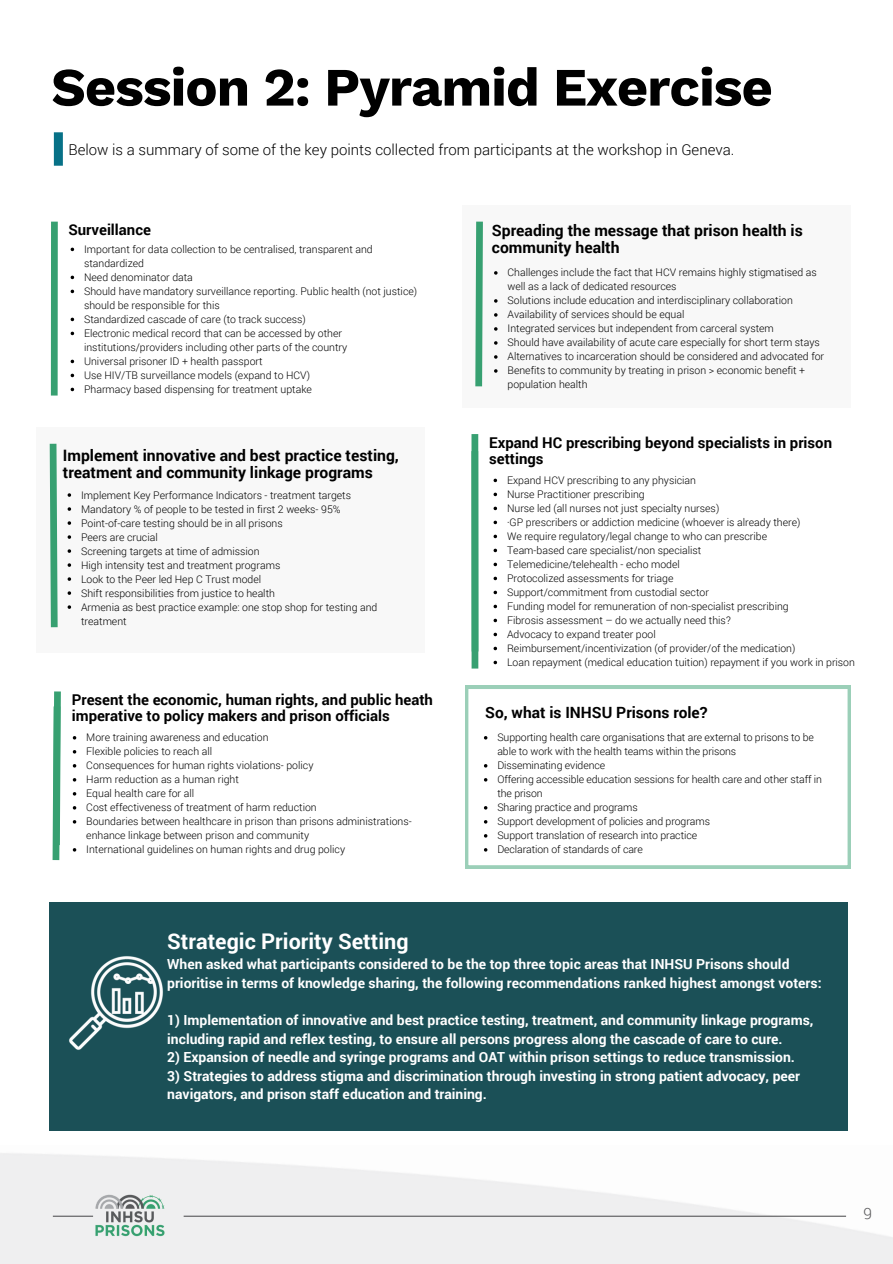
<style>
.page{position:relative;width:893px;height:1264px;background:#fff}
.page>*{position:absolute;margin:0;border:0;box-sizing:border-box;transform-origin:0 0}
.t1{font:700 54px "Work Sans";letter-spacing:-.02em;color:#000}
.t2{font:700 21.6px "Roboto";color:#fff}
.t3{font:700 15.75px/16.8px "Roboto";color:#000}
.t4{font:700 15.45px "Roboto";color:#000}
.t5{font:300 15.45px "Roboto";color:#58585a}
.t6{font:300 15px "Roboto";color:#000}
.t7{font:700 14.85px/15.9px "Roboto";color:#000}
.t8{font:700 13.95px/18.6px "Roboto";color:#fff}
.t9{font:300 10.5px/14px "Roboto";color:#000}
</style>
<div class="page">
<hr style="left:184px;top:1215px;width:662px;height:1px;background:#58585a">
<hr style="left:53px;top:1215px;width:40px;height:1px;background:#58585a">
<div style="left:51px;top:222px;width:7px;height:173px;background:#37a071"></div>
<svg style="left:465px;top:685px;width:385px;height:183px"></svg>
<div style="left:462px;top:205px;width:388px;height:203px;background:#f8f8f8"></div>
<svg style="left:475px;top:221px;width:8px;height:166px"></svg>
<svg style="left:494px;top:271px;width:3px;height:4px"></svg>
<svg style="left:494px;top:299px;width:3px;height:4px"></svg>
<svg style="left:494px;top:313px;width:3px;height:4px"></svg>
<svg style="left:494px;top:327px;width:3px;height:4px"></svg>
<svg style="left:494px;top:341px;width:3px;height:4px"></svg>
<svg style="left:494px;top:355px;width:3px;height:4px"></svg>
<svg style="left:494px;top:369px;width:3px;height:4px"></svg>
<div style="left:36px;top:427px;width:388px;height:226px;background:#f8f8f8"></div>
<svg style="left:49px;top:443px;width:9px;height:185px"></svg>
<svg style="left:68px;top:493px;width:3px;height:4px"></svg>
<svg style="left:68px;top:507px;width:3px;height:4px"></svg>
<svg style="left:68px;top:521px;width:3px;height:4px"></svg>
<svg style="left:68px;top:535px;width:3px;height:4px"></svg>
<svg style="left:68px;top:549px;width:3px;height:4px"></svg>
<svg style="left:68px;top:563px;width:3px;height:4px"></svg>
<svg style="left:68px;top:577px;width:3px;height:4px"></svg>
<svg style="left:68px;top:591px;width:3px;height:4px"></svg>
<svg style="left:68px;top:605px;width:3px;height:4px"></svg>
<svg style="left:493px;top:478px;width:4px;height:4px"></svg>
<svg style="left:493px;top:492px;width:4px;height:4px"></svg>
<svg style="left:493px;top:506px;width:4px;height:4px"></svg>
<svg style="left:493px;top:520px;width:4px;height:4px"></svg>
<svg style="left:493px;top:534px;width:4px;height:4px"></svg>
<svg style="left:493px;top:548px;width:4px;height:4px"></svg>
<svg style="left:493px;top:562px;width:4px;height:4px"></svg>
<svg style="left:493px;top:576px;width:4px;height:4px"></svg>
<svg style="left:493px;top:590px;width:4px;height:4px"></svg>
<svg style="left:493px;top:604px;width:4px;height:4px"></svg>
<svg style="left:493px;top:618px;width:4px;height:4px"></svg>
<svg style="left:493px;top:632px;width:4px;height:4px"></svg>
<svg style="left:493px;top:646px;width:4px;height:4px"></svg>
<svg style="left:493px;top:660px;width:4px;height:4px"></svg>
<div style="left:471px;top:434px;width:7px;height:217px;background:#37a071"></div>
<div style="left:50px;top:902px;width:797px;height:228px;background:#1b5057"></div>
<img style="left:69px;top:956px;width:94px;height:94px">
<div style="left:471px;top:451px;width:7px;height:217px;background:#37a071"></div>
<svg style="left:52px;top:691px;width:9px;height:170px;background:#61b38e"></svg>
<div style="left:54px;top:132px;width:9px;height:34px;background:#077187"></div>
<img style="left:92px;top:1190px;width:76px;height:49px">
<h3 class="t1" style="left:51px;top:55px;width:723px">Session 2: Pyramid Exercise</h3>
<p class="t6" style="left:68px;top:139px;width:667px">Below is a summary of some of the key points collected from participants at the workshop in Geneva.</p>
<p class="t7" style="left:68px;top:221px;width:84px">Surveillance</p>
<h2 class="t9" style="left:84px;top:242px;width:290px">Important for data collection to be centralised, transparent and standardized</h2>
<p class="t9" style="left:84px;top:270px;width:110px">Need denominator data</p>
<p class="t9" style="left:84px;top:284px;width:334px">Should have mandatory surveillance reporting. Public health (not justice) should be responsible for this</p>
<p class="t9" style="left:84px;top:312px;width:223px">Standardized cascade of care (to track success)</p>
<p class="t9" style="left:84px;top:326px;width:265px">Electronic medical record that can be accessed by other institutions/providers including other parts of the country</p>
<p class="t9" style="left:84px;top:354px;width:180px">Universal prisoner ID + health passport</p>
<p class="t9" style="left:84px;top:368px;width:227px">Use HIV/TB surveillance models (expand to HCV)</p>
<p class="t9" style="left:84px;top:382px;width:229px">Pharmacy based dispensing for treatment uptake</p>
<p class="t3" style="left:63px;top:446px;width:337px">Implement innovative and best practice testing, treatment and community linkage programs</p>
<p class="t9" style="left:81px;top:487px;width:271px">Implement Key Performance Indicators - treatment targets</p>
<p class="t9" style="left:81px;top:501px;width:261px">Mandatory % of people to be tested in first 2 weeks- 95%</p>
<p class="t9" style="left:81px;top:515px;width:203px">Point-of-care testing should be in all prisons</p>
<p class="t9" style="left:81px;top:529px;width:78px">Peers are crucial</p>
<p class="t9" style="left:81px;top:543px;width:180px">Screening targets at time of admission</p>
<p class="t9" style="left:81px;top:557px;width:201px">High intensity test and treatment programs</p>
<p class="t9" style="left:81px;top:571px;width:182px">Look to the Peer led Hep C Trust model</p>
<p class="t9" style="left:81px;top:585px;width:195px">Shift responsibilities from justice to health</p>
<p class="t9" style="left:81px;top:599px;width:298px">Armenia as best practice example: one stop shop for testing and treatment</p>
<p class="t7" style="left:72px;top:691px;width:362px">Present the economic, human rights, and public heath imperative to policy makers and prison officials</p>
<p class="t9" style="left:86px;top:730px;width:184px">More training awareness and education</p>
<h2 class="t9" style="left:86px;top:744px;width:127px">Flexible policies to reach all</h2>
<p class="t9" style="left:86px;top:758px;width:229px">Consequences for human rights violations- policy</p>
<p class="t9" style="left:86px;top:772px;width:154px">Harm reduction as a human right</p>
<p class="t9" style="left:86px;top:786px;width:109px">Equal health care for all</p>
<p class="t9" style="left:86px;top:800px;width:232px">Cost effectiveness of treatment of harm reduction</p>
<p class="t9" style="left:86px;top:814px;width:327px">Boundaries between healthcare in prison than prisons administrations&shy;enhance linkage between prison and community</p>
<p class="t9" style="left:86px;top:842px;width:260px">International guidelines on human rights and drug policy</p>
<p class="t3" style="left:492px;top:221px;width:312px">Spreading the message that prison health is community health</p>
<p class="t9" style="left:507px;top:265px;width:311px">Challenges include the fact that HCV remains highly stigmatised as well as a lack of dedicated resources</p>
<h2 class="t9" style="left:507px;top:293px;width:287px">Solutions include education and interdisciplinary collaboration</h2>
<h2 class="t9" style="left:507px;top:307px;width:178px">Availability of services should be equal</h2>
<p class="t9" style="left:507px;top:321px;width:268px">Integrated services but independent from carceral system</p>
<p class="t9" style="left:507px;top:335px;width:314px">Should have availability of acute care especially for short term stays</p>
<p class="t9" style="left:507px;top:349px;width:318px">Alternatives to incarceration should be considered and advocated for</p>
<p class="t9" style="left:507px;top:363px;width:299px">Benefits to community by treating in prison &gt; economic benefit + population health</p>
<p class="t7" style="left:489px;top:434px;width:344px">Expand HC prescribing beyond specialists in prison settings</p>
<h2 class="t9" style="left:507px;top:473px;width:190px">Expand HCV prescribing to any physician</h2>
<h2 class="t9" style="left:507px;top:487px;width:139px">Nurse Practitioner prescribing</h2>
<p class="t9" style="left:507px;top:501px;width:214px">Nurse led (all nurses not just specialty nurses)</p>
<p class="t9" style="left:507px;top:515px;width:295px">·GP prescribers or addiction medicine (whoever is already there)</p>
<p class="t9" style="left:507px;top:529px;width:261px">We require regulatory/legal change to who can prescribe</p>
<p class="t9" style="left:507px;top:543px;width:196px">Team-based care specialist/non specialist</p>
<p class="t9" style="left:507px;top:557px;width:174px">Telemedicine/telehealth - echo model</p>
<p class="t9" style="left:507px;top:571px;width:168px">Protocolized assessments for triage</p>
<p class="t9" style="left:507px;top:585px;width:203px">Support/commitment from custodial sector</p>
<p class="t9" style="left:507px;top:599px;width:283px">Funding model for remuneration of non-specialist prescribing</p>
<p class="t9" style="left:507px;top:613px;width:225px">Fibrosis assessment – do we actually need this?</p>
<p class="t9" style="left:507px;top:627px;width:150px">Advocacy to expand treater pool</p>
<p class="t9" style="left:507px;top:641px;width:290px">Reimbursement/incentivization (of provider/of the medication)</p>
<p class="t9" style="left:507px;top:655px;width:349px">Loan repayment (medical education tuition) repayment if you work in prison</p>
<p class="t4" style="left:485px;top:702px;width:224px">So, what is INHSU Prisons role?</p>
<p class="t9" style="left:497px;top:730px;width:318px">Supporting health care organisations that are external to prisons to be able to work with the health teams within the prisons</p>
<p class="t9" style="left:497px;top:758px;width:109px">Disseminating evidence</p>
<p class="t9" style="left:497px;top:772px;width:326px">Offering accessible education sessions for health care and other staff in the prison</p>
<p class="t9" style="left:497px;top:800px;width:142px">Sharing practice and programs</p>
<p class="t9" style="left:497px;top:814px;width:214px">Support development of policies and programs</p>
<p class="t9" style="left:497px;top:828px;width:201px">Support translation of research into practice</p>
<p class="t9" style="left:497px;top:842px;width:147px">Declaration of standards of care</p>
<h4 class="t2" style="left:167px;top:925px;width:243px">Strategic Priority Setting</h4>
<h4 class="t8" style="left:167px;top:954px;width:655px">When asked what participants considered to be the top three topic areas that INHSU Prisons should prioritise in terms of knowledge sharing, the following recommendations ranked highest amongst voters:</h4>
<h4 class="t8" style="left:167px;top:1010px;width:647px">1) Implementation of innovative and best practice testing, treatment, and community linkage programs, including rapid and reflex testing, to ensure all persons progress along the cascade of care to cure.</h4>
<h4 class="t8" style="left:167px;top:1047px;width:629px">2) Expansion of needle and syringe programs and OAT within prison settings to reduce transmission.</h4>
<h4 class="t8" style="left:167px;top:1065px;width:634px">3) Strategies to address stigma and discrimination through investing in strong patient advocacy, peer navigators, and prison staff education and training.</h4>
<h1 class="t5" style="left:863px;top:1202px;width:10px">9</h1>
</div>
